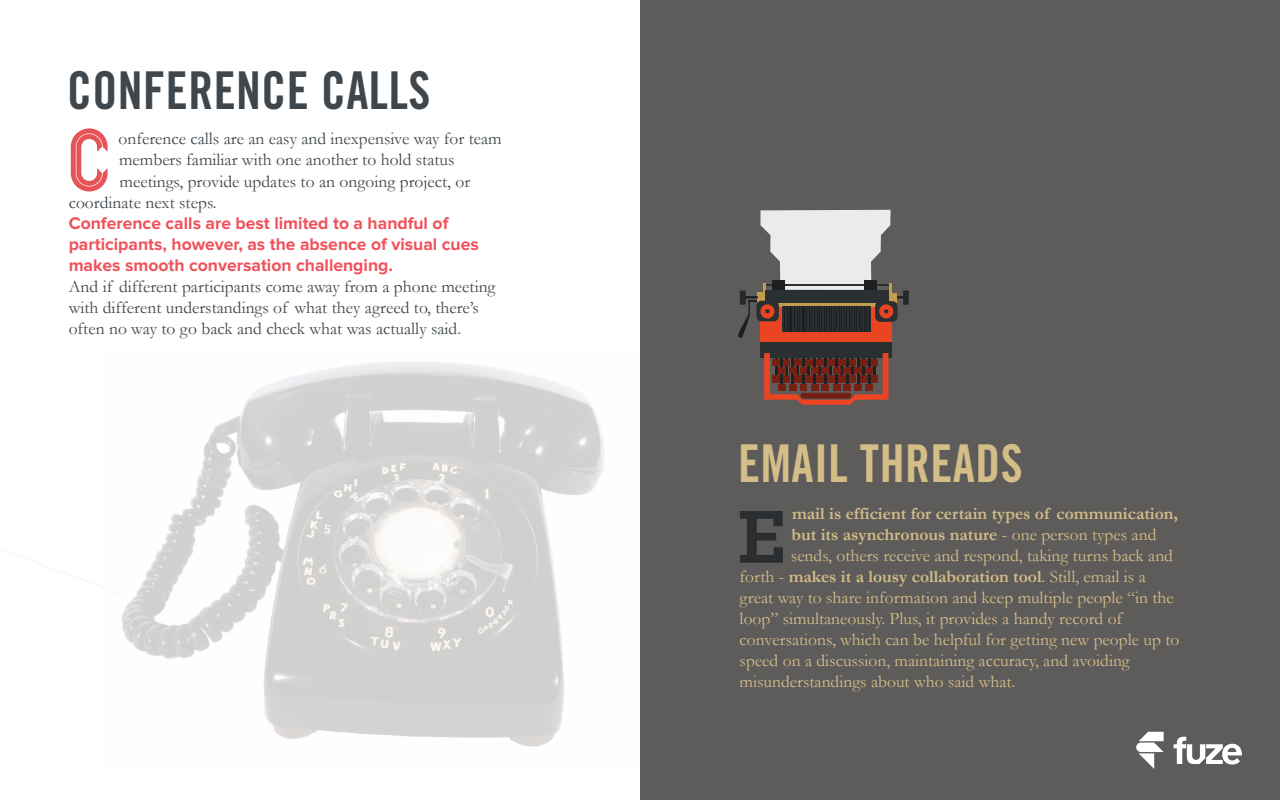
<style>
.page{position:relative;width:1280px;height:800px;background:#fff}
.page>*{position:absolute;margin:0;border:0;box-sizing:border-box;transform-origin:0 0}
.t1{font:700 85px "Klinic Slab";color:#2b2e31}
.t2{font:80.4px "Ribbon";color:#e65458}
.t3{font:52.2px "Trade Gothic LT Std Bd Cn 20";letter-spacing:.01em;color:#40474c;scale:.95 1}
.t4{font:52.2px "Trade Gothic LT Std Bd Cn 20";letter-spacing:.01em;color:#d4be87;scale:.95 1}
.t5{font:17.5px/21px "Garamond";color:#40474c}
.t6{font:17.5px "Garamond";color:#d4be87}
.t7{font:700 17.5px "Garamond";color:#d4be87}
.t8{font:700 17.5px/21px "Proxima Nova";color:#ef515a}
.s1{font-weight:400}
</style>
<div class="page">
<img style="left:121px;top:362px;width:483px;height:385px">
<div style="left:640px;top:0;width:640px;height:800px;background:#5e5b5b"></div>
<div style="left:892px;top:293px;width:5px;height:9px;background:#c49e4e"></div>
<div style="left:761px;top:342px;width:131px;height:16px;background:#2a2f31"></div>
<div style="left:761px;top:307px;width:131px;height:35px;background:#ea4423"></div>
<svg style="left:764px;top:353px;width:124px;height:52px"></svg>
<div style="left:875px;top:301px;width:23px;height:21px;background:#2a2f31;border-radius:5px"></div>
<div style="left:879px;top:304px;width:14px;height:14px;background:#ea4423;border-radius:50%"></div>
<svg style="left:897px;top:291px;width:12px;height:14px"></svg>
<svg style="left:738px;top:210px;width:153px;height:128px"></svg>
<svg style="left:1174px;top:737px;width:68px;height:28px"></svg>
<svg style="left:1136px;top:732px;width:28px;height:37px"></svg>
<h3 class="t3" style="left:67px;top:59px;width:384px">CONFERENCE CALLS</h3>
<p class="t5" style="left:119px;top:128px;width:385px">onference calls are an easy and inexpensive way for team</p>
<p class="t5" style="left:119px;top:149px;width:337px">members familiar with one another to hold status</p>
<p class="t5" style="left:120px;top:170px;width:352px">meetings, provide updates to an ongoing project, or</p>
<p class="t5" style="left:69px;top:191px;width:150px">coordinate next steps.</p>
<p class="t8" style="left:69px;top:213px;width:412px">Conference calls are best limited to a handful of participants, however, as the absence of visual cues makes smooth conversation challenging.</p>
<p class="t5" style="left:69px;top:276px;width:428px">And if different participants come away from a phone meeting with different understandings of what they agreed to, there’s often no way to go back and check what was actually said.</p>
<h2 class="t2" style="left:65px;top:88px;width:50px">c</h2>
<h3 class="t4" style="left:738px;top:432px;width:301px">EMAIL THREADS</h3>
<p class="t7" style="left:792px;top:503px;width:388px">mail is efficient for certain types of communication,</p>
<p class="t7" style="left:791px;top:524px;width:366px">but its asynchronous nature <span class="s1">- one person types and</span></p>
<p class="t6" style="left:791px;top:545px;width:384px">sends, others receive and respond, taking turns back and</p>
<p class="t7" style="left:740px;top:566px;width:408px"><span class="s1">forth -</span> makes it a lousy collaboration tool<span class="s1">. Still, email is a</span></p>
<p class="t6" style="left:740px;top:587px;width:436px">great way to share information and keep multiple people “in the</p>
<p class="t6" style="left:740px;top:608px;width:384px">loop” simultaneously. Plus, it provides a handy record of</p>
<p class="t6" style="left:740px;top:629px;width:441px">conversations, which can be helpful for getting new people up to</p>
<p class="t6" style="left:740px;top:650px;width:392px">speed on a discussion, maintaining accuracy, and avoiding</p>
<p class="t6" style="left:740px;top:671px;width:277px">misunderstandings about who said what.</p>
<h1 class="t1" style="left:737px;top:481px;width:51px">E</h1>
</div>
